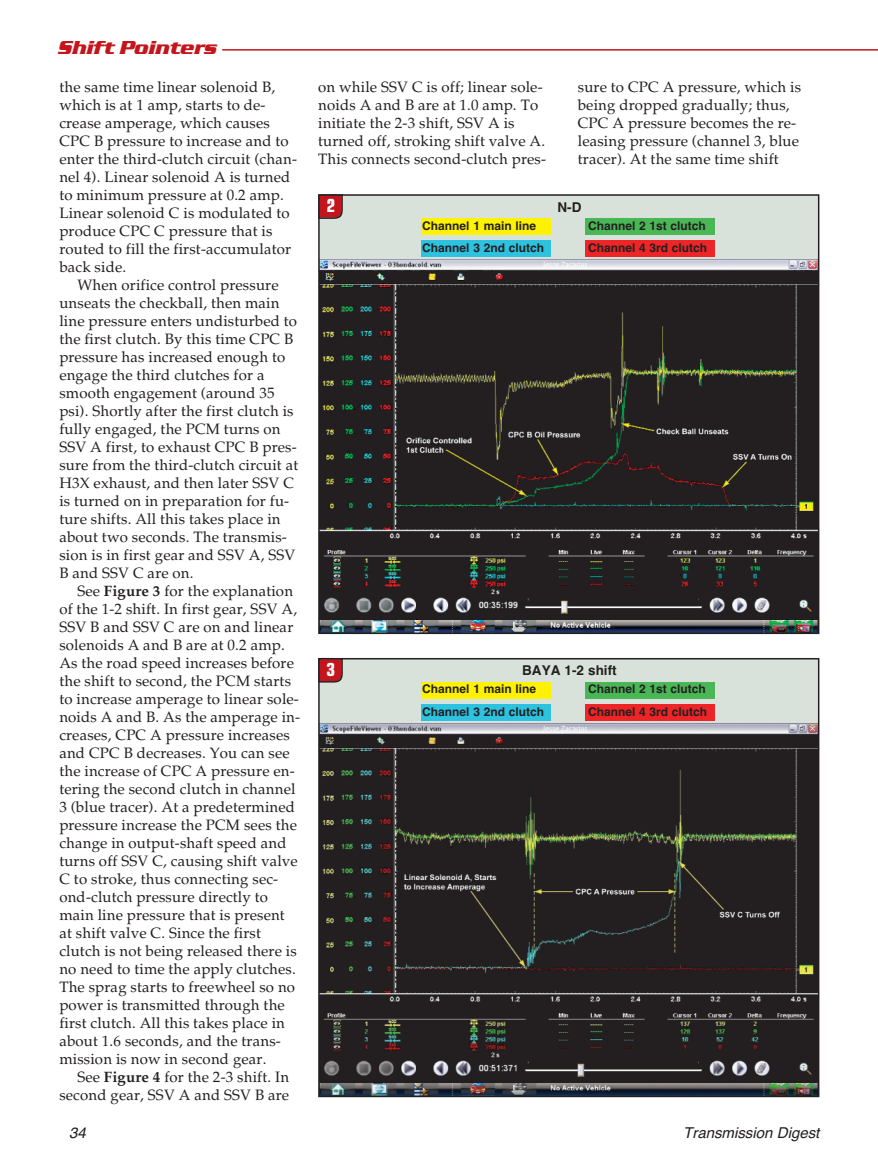
<style>
.page{position:relative;width:878px;height:1175px;background:#fff}
.page>*{position:absolute;margin:0;border:0;box-sizing:border-box;transform-origin:0 0}
.t1{font:italic 700 19.5px "Serpentine D";color:#c4151c}
.t2{font:700 condensed 18px "Eurostile";color:#fff}
.t3{font:15px/18px "Palatino";letter-spacing:.01em;color:#231f20}
.t4{font:italic 15px "Helvetica";color:#231f20}
.t5{font:700 13.5px "Helvetica";color:#231f20}
.t6{font:700 12px "Helvetica";color:#231f20}
.s1{font-weight:700}
</style>
<div class="page">
<hr style="left:222px;top:49px;width:656px;height:2px;background:#c4151c">
<div style="left:319px;top:195px;width:499px;height:438px;background:#d9e2da"></div>
<img style="left:321px;top:259px;width:495px;height:372px">
<div style="left:318px;top:194px;width:501px;height:440px;border:2px solid #231f20"></div>
<svg style="left:318px;top:194px;width:25px;height:25px"></svg>
<div style="left:319px;top:658px;width:499px;height:438px;background:#d9e2da"></div>
<img style="left:321px;top:723px;width:495px;height:371px">
<div style="left:318px;top:658px;width:501px;height:439px;border:2px solid #231f20"></div>
<svg style="left:318px;top:658px;width:25px;height:25px"></svg>
<div style="left:421px;top:219px;width:129px;height:16px;background:#fff200"></div>
<div style="left:421px;top:240px;width:129px;height:16px;background:#2dc2df"></div>
<div style="left:585px;top:219px;width:129px;height:16px;background:#4ab757"></div>
<div style="left:585px;top:240px;width:129px;height:16px;background:#ee2527"></div>
<div style="left:421px;top:682px;width:129px;height:16px;background:#fff200"></div>
<div style="left:421px;top:704px;width:129px;height:16px;background:#2dc2df"></div>
<div style="left:585px;top:682px;width:129px;height:16px;background:#4ab757"></div>
<div style="left:585px;top:704px;width:129px;height:16px;background:#ee2527"></div>
<h1 class="t1" style="left:59px;top:40px;width:160px">Shift Pointers</h1>
<p class="t3" style="left:59px;top:80px;width:239px">the same time linear solenoid B, which is at 1 amp, starts to de&shy;crease amperage, which causes<br>CPC B pressure to increase and to enter the third-clutch circuit (chan&shy;nel 4). Linear solenoid A is turned to minimum pressure at 0.2 amp.<br>Linear solenoid C is modulated to produce CPC C pressure that is routed to fill the first-accumulator back side.</p>
<p class="t3" style="left:59px;top:278px;width:240px;text-indent:18px">When orifice control pressure unseats the checkball, then main line pressure enters undisturbed to the first clutch. By this time CPC B pressure has increased enough to engage the third clutches for a smooth engagement (around 35 psi). Shortly after the first clutch is fully engaged, the PCM turns on<br>SSV A first, to exhaust CPC B pres&shy;sure from the third-clutch circuit at<br>H3X exhaust, and then later SSV C is turned on in preparation for fu&shy;ture shifts. All this takes place in about two seconds. The transmis&shy;sion is in first gear and SSV A, SSV<br>B and SSV C are on.</p>
<p class="t3" style="left:59px;top:584px;width:242px;text-indent:18px">See <span class="s1">Figure 3</span> for the explanation of the 1-2 shift. In first gear, SSV A, SSV B and SSV C are on and linear solenoids A and B are at 0.2 amp.<br>As the road speed increases before the shift to second, the PCM starts to increase amperage to linear sole&shy;noids A and B. As the amperage in&shy;creases, CPC A pressure increases and CPC B decreases. You can see the increase of CPC A pressure en&shy;tering the second clutch in channel 3 (blue tracer). At a predetermined pressure increase the PCM sees the change in output-shaft speed and turns off SSV C, causing shift valve C to stroke, thus connecting sec&shy;ond-clutch pressure directly to main line pressure that is present at shift valve C. Since the first clutch is not being released there is no need to time the apply clutches.<br>The sprag starts to freewheel so no power is transmitted through the first clutch. All this takes place in about 1.6 seconds, and the trans&shy;mission is now in second gear.</p>
<p class="t3" style="left:59px;top:1070px;width:231px;text-align:right">See <span class="s1">Figure 4</span> for the 2-3 shift. In second gear, SSV A and SSV B are</p>
<p class="t3" style="left:318px;top:80px;width:229px">on while SSV C is off; linear sole&shy;noids A and B are at 1.0 amp. To initiate the 2-3 shift, SSV A is turned off, stroking shift valve A.<br>This connects second-clutch pres-</p>
<p class="t2" style="left:326px;top:199px;width:10px">2</p>
<p class="t3" style="left:577px;top:80px;width:225px">sure to CPC A pressure, which is being dropped gradually; thus,<br>CPC A pressure becomes the re&shy;leasing pressure (channel 3, blue tracer). At the same time shift</p>
<p class="t5" style="left:557px;top:202px;width:25px">N-D</p>
<p class="t6" style="left:422px;top:221px;width:115px">Channel 1 main line</p>
<p class="t6" style="left:588px;top:221px;width:119px">Channel 2 1st clutch</p>
<p class="t6" style="left:422px;top:244px;width:123px">Channel 3 2nd clutch</p>
<p class="t6" style="left:588px;top:244px;width:121px">Channel 4 3rd clutch</p>
<p class="t2" style="left:326px;top:663px;width:10px">3</p>
<p class="t5" style="left:522px;top:665px;width:96px">BAYA 1-2 shift</p>
<p class="t6" style="left:422px;top:684px;width:115px">Channel 1 main line</p>
<p class="t6" style="left:588px;top:684px;width:119px">Channel 2 1st clutch</p>
<p class="t6" style="left:422px;top:707px;width:123px">Channel 3 2nd clutch</p>
<p class="t6" style="left:588px;top:707px;width:121px">Channel 4 3rd clutch</p>
<p class="t4" style="left:69px;top:1127px;width:21px">34</p>
<p class="t4" style="left:683px;top:1127px;width:141px">Transmission Digest</p>
</div>
